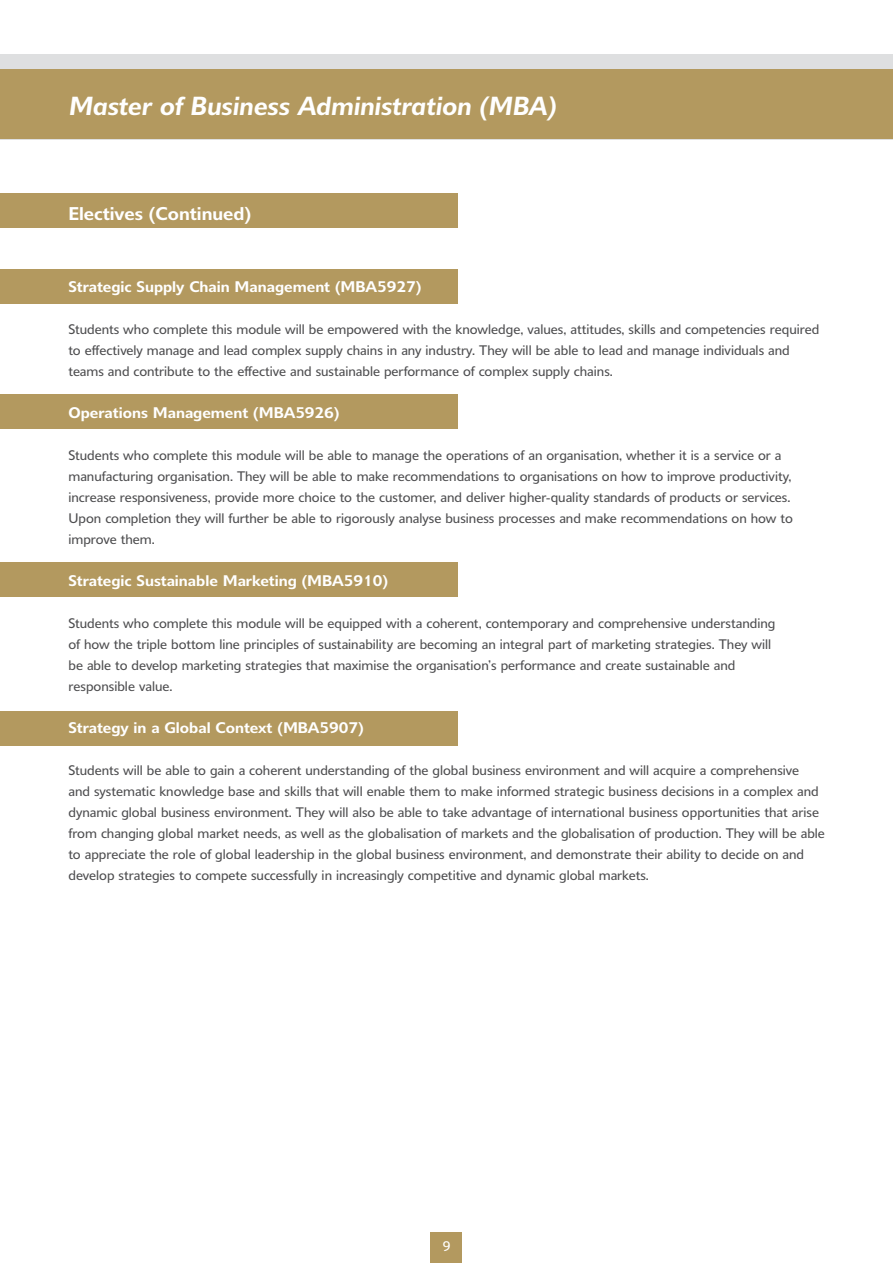
<style>
.page{position:relative;width:893px;height:1263px;background:#fff}
.page>*{position:absolute;margin:0;border:0;box-sizing:border-box;transform-origin:0 0}
.t1{font:italic 600 25.5px "Delargo DT";color:#fff}
.t2{font:600 18px "Delargo DT";color:#fff}
.t3{font:600 15px "Delargo DT";color:#fff}
.t4{font:13.5px/21px "Delargo DT";color:#4d4d4f}
.t5{font:13.5px "Delargo DT";color:#fff}
</style>
<div class="page">
<div style="left:0;top:54px;width:893px;height:85px;background:#dedfe0"></div>
<div style="left:0;top:69px;width:893px;height:70px;background:#b3995f"></div>
<div style="left:431px;top:1233px;width:31px;height:30px;background:#b3995f"></div>
<div style="left:0;top:194px;width:458px;height:34px;background:#b3995f"></div>
<div style="left:0;top:269px;width:458px;height:34px;background:#b3995f"></div>
<div style="left:0;top:395px;width:458px;height:34px;background:#b3995f"></div>
<div style="left:0;top:562px;width:458px;height:34px;background:#b3995f"></div>
<div style="left:0;top:711px;width:458px;height:34px;background:#b3995f"></div>
<h1 class="t1" style="left:68px;top:90px;width:489px">Master of Business Administration (MBA)</h1>
<h2 class="t2" style="left:68px;top:202px;width:184px">Electives (Continued)</h2>
<p class="t3" style="left:68px;top:277px;width:354px">Strategic Supply Chain Management (MBA5927)</p>
<p class="t4" style="left:68px;top:318px;width:752px">Students who complete this module will be empowered with the knowledge, values, attitudes, skills and competencies required to effectively manage and lead complex supply chains in any industry. They will be able to lead and manage individuals and teams and contribute to the effective and sustainable performance of complex supply chains.</p>
<p class="t3" style="left:68px;top:403px;width:272px">Operations Management (MBA5926)</p>
<p class="t4" style="left:68px;top:444px;width:726px">Students who complete this module will be able to manage the operations of an organisation, whether it is a service or a manufacturing organisation. They will be able to make recommendations to organisations on how to improve productivity, increase responsiveness, provide more choice to the customer, and deliver higher-quality standards of products or services.<br>Upon completion they will further be able to rigorously analyse business processes and make recommendations on how to improve them.</p>
<p class="t3" style="left:68px;top:571px;width:321px">Strategic Sustainable Marketing (MBA5910)</p>
<p class="t4" style="left:68px;top:612px;width:708px">Students who complete this module will be equipped with a coherent, contemporary and comprehensive understanding of how the triple bottom line principles of sustainability are becoming an integral part of marketing strategies. They will be able to develop marketing strategies that maximise the organisation’s performance and create sustainable and responsible value.</p>
<p class="t3" style="left:68px;top:718px;width:297px">Strategy in a Global Context (MBA5907)</p>
<p class="t4" style="left:68px;top:759px;width:758px">Students will be able to gain a coherent understanding of the global business environment and will acquire a comprehensive<br>and systematic knowledge base and skills that will enable them to make informed strategic business decisions in a complex and dynamic global business environment. They will also be able to take advantage of international business opportunities that arise from changing global market needs, as well as the globalisation of markets and the globalisation of production. They will be able to appreciate the role of global leadership in the global business environment, and demonstrate their ability to decide on and develop strategies to compete successfully in increasingly competitive and dynamic global markets.</p>
<p class="t5" style="left:442px;top:1237px;width:10px">9</p>
</div>
